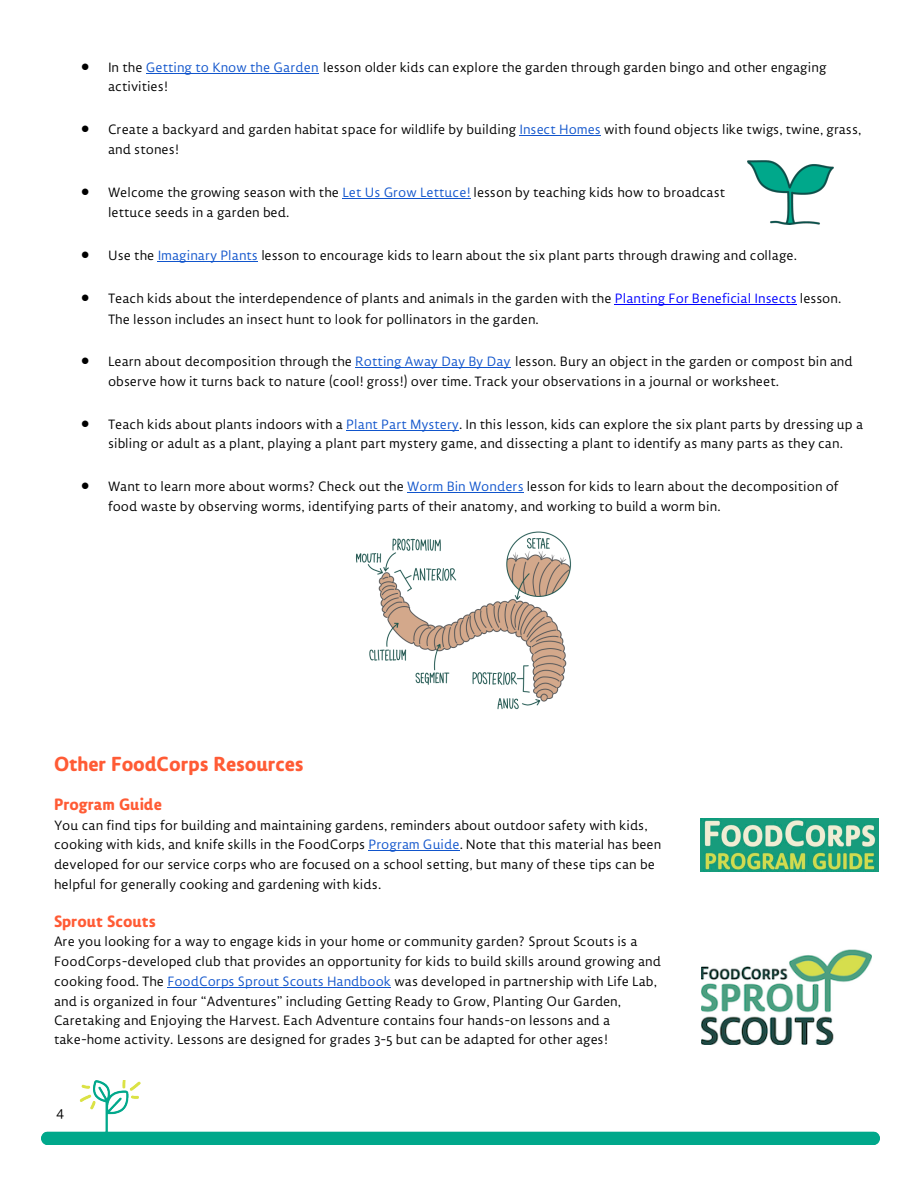
<style>
.page{position:relative;width:918px;height:1188px;background:#fff}
.page>*{position:absolute;margin:0;border:0;box-sizing:border-box;transform-origin:0 0}
.t1{font:700 24.15px "Lemon Sans Rnd";letter-spacing:-.005em;color:#ff5b35}
.t2{font:700 19.5px "Lemon Sans Rnd";color:#ff5b35}
.t3{font:16.5px/19.5px "Lemon Sans Rnd S Light";color:#000}
.s1{color:#15c}
.s2{color:#00f}
</style>
<div class="page">
<img style="left:41px;top:1080px;width:838px;height:65px">
<hr style="left:146px;top:73px;width:173px;height:1px;background:#15c">
<hr style="left:519px;top:135px;width:82px;height:1px;background:#15c">
<hr style="left:342px;top:198px;width:129px;height:1px;background:#15c">
<hr style="left:158px;top:261px;width:100px;height:1px;background:#15c">
<hr style="left:615px;top:305px;width:182px;height:1px;background:#00f">
<hr style="left:355px;top:368px;width:156px;height:1px;background:#15c">
<hr style="left:346px;top:430px;width:113px;height:1px;background:#15c">
<hr style="left:407px;top:492px;width:117px;height:1px;background:#15c">
<hr style="left:369px;top:850px;width:91px;height:1px;background:#15c">
<hr style="left:167px;top:987px;width:224px;height:1px;background:#15c">
<img style="left:355px;top:531px;width:216px;height:179px">
<img style="left:701px;top:949px;width:171px;height:96px">
<img style="left:701px;top:818px;width:178px;height:53px">
<img style="left:748px;top:161px;width:86px;height:64px">
<p class="t3" style="left:108px;top:57px;width:720px;line-height:19px;text-indent:-27px">• In the <span class="s1">Getting to Know the Garden</span> lesson older kids can explore the garden through garden bingo and other engaging activities!</p>
<p class="t3" style="left:108px;top:119px;width:755px;text-indent:-27px">• Create a backyard and garden habitat space for wildlife by building <span class="s1">Insect Homes</span> with found objects like twigs, twine, grass, and stones!</p>
<p class="t3" style="left:108px;top:182px;width:619px;line-height:20.1px;text-indent:-27px">• Welcome the growing season with the <span class="s1">Let Us Grow Lettuce!</span> lesson by teaching kids how to broadcast lettuce seeds in a garden bed.</p>
<p class="t3" style="left:81px;top:245px;width:718px">• Use the <span class="s1">Imaginary Plants</span> lesson to encourage kids to learn about the six plant parts through drawing and collage.</p>
<p class="t3" style="left:108px;top:288px;width:735px;line-height:20.1px;text-indent:-27px">• Teach kids about the interdependence of plants and animals in the garden with the <span class="s2">Planting For Beneficial Insects</span> lesson.<br>The lesson includes an insect hunt to look for pollinators in the garden.</p>
<p class="t3" style="left:108px;top:352px;width:746px;text-indent:-27px">• Learn about decomposition through the <span class="s1">Rotting Away Day By Day</span> lesson. Bury an object in the garden or compost bin and observe how it turns back to nature (cool! gross!) over time. Track your observations in a journal or worksheet.</p>
<p class="t3" style="left:81px;top:415px;width:784px;line-height:19px;text-align:center">• Teach kids about plants indoors with a <span class="s1">Plant Part Mystery</span>. In this lesson, kids can explore the six plant parts by dressing up a sibling or adult as a plant, playing a plant part mystery game, and dissecting a plant to identify as many parts as they can.</p>
<p class="t3" style="left:108px;top:477px;width:732px;text-indent:-27px">• Want to learn more about worms? Check out the <span class="s1">Worm Bin Wonders</span> lesson for kids to learn about the decomposition of food waste by observing worms, identifying parts of their anatomy, and working to build a worm bin.</p>
<h1 class="t1" style="left:54px;top:750px;width:251px">Other FoodCorps Resources</h1>
<p class="t2" style="left:54px;top:793px;width:109px">Program Guide</p>
<p class="t3" style="left:54px;top:815px;width:609px">You can find tips for building and maintaining gardens, reminders about outdoor safety with kids, cooking with kids, and knife skills in the FoodCorps <span class="s1">Program Guide</span>. Note that this material has been developed for our service corps who are focused on a school setting, but many of these tips can be helpful for generally cooking and gardening with kids.</p>
<p class="t2" style="left:54px;top:910px;width:103px">Sprout Scouts</p>
<p class="t3" style="left:54px;top:932px;width:609px">Are you looking for a way to engage kids in your home or community garden? Sprout Scouts is a FoodCorps-developed club that provides an opportunity for kids to build skills around growing and cooking food. The <span class="s1">FoodCorps Sprout Scouts Handbook</span> was developed in partnership with Life Lab, and is organized in four “Adventures” including Getting Ready to Grow, Planting Our Garden, Caretaking and Enjoying the Harvest. Each Adventure contains four hands-on lessons and a take-home activity. Lessons are designed for grades 3-5 but can be adapted for other ages!</p>
<p class="t3" style="left:56px;top:1102px;width:10px">4</p>
</div>
